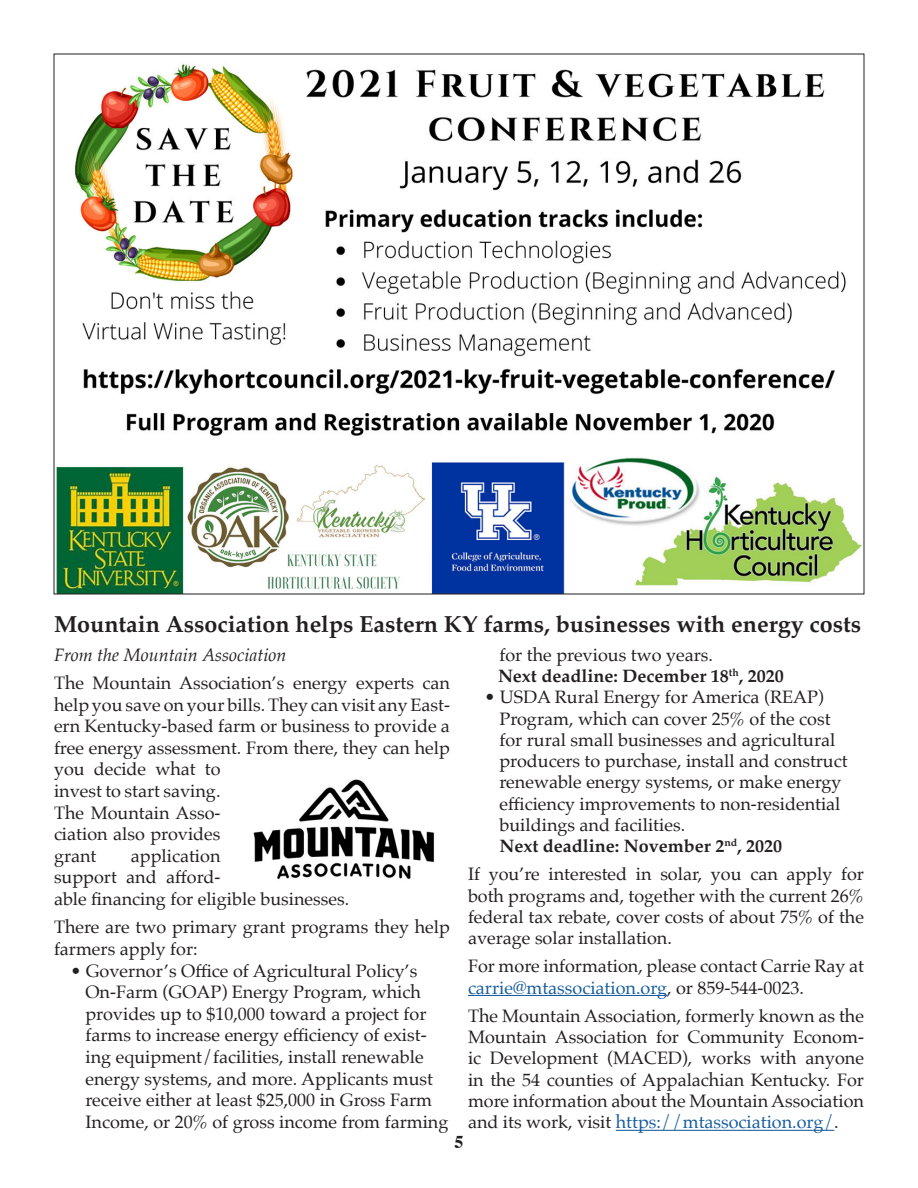
<style>
.page{position:relative;width:918px;height:1188px;background:#fff}
.page>*{position:absolute;margin:0;border:0;box-sizing:border-box;transform-origin:0 0}
.t1{font:700 23.25px "Palatino";color:#231f20}
.t2{font:18px/21.6px "Palatino";color:#231f20}
.t3{font:700 18px "Palatino";color:#231f20}
.t4{font:italic 18px "Palatino";color:#231f20}
.t5{font:700 18px "Times";color:#231f20}
.s1{color:#175d9e}
</style>
<div class="page">
<img style="left:56px;top:64px;width:806px;height:528px">
<hr style="left:468px;top:995px;width:199px;height:1px;background:#175d9e">
<hr style="left:616px;top:1130px;width:218px;height:1px;background:#175d9e">
<img style="left:253px;top:779px;width:181px;height:101px">
<p class="t1" style="left:54px;top:605px;width:809px">Mountain Association helps Eastern KY farms, businesses with energy costs</p>
<p class="t2" style="left:500px;top:644px;width:215px">for the previous two years.</p>
<p class="t3" style="left:498px;top:660px;width:287px">Next deadline: December 18<sup>th</sup>, 2020</p>
<p class="t2" style="left:500px;top:686px;width:350px;text-indent:-15px">• USDA Rural Energy for America (REAP)<br>Program, which can cover 25% of the cost for rural small businesses and agricultural producers to purchase, install and construct renewable energy systems, or make energy efficiency improvements to non-residential buildings and facilities.</p>
<p class="t3" style="left:500px;top:831px;width:284px">Next deadline: November 2<sup>nd</sup>, 2020</p>
<p class="t2" style="left:468px;top:864px;width:398px;text-align:justify">If you’re interested in solar, you can apply for both programs and, together with the current 26% federal tax rebate, cover costs of about 75% of the average solar installation.</p>
<p class="t2" style="left:468px;top:955px;width:398px">For more information, please contact Carrie Ray at <span class="s1">carrie@mtassociation.org</span>, or 859-544-0023.</p>
<p class="t2" style="left:468px;top:1005px;width:398px;text-align:justify">The Mountain Association, formerly known as the Mountain Association for Community Econom&shy;ic Development (MACED), works with anyone in the 54 counties of Appalachian Kentucky. For more information about the Mountain Association and its work, visit <span class="s1">https://mtassociation.org/</span>.</p>
<p class="t4" style="left:54px;top:639px;width:234px">From the Mountain Association</p>
<p class="t2" style="left:54px;top:672px;width:398px">The Mountain Association’s energy experts can help you save on your bills. They can visit any East&shy;ern Kentucky-based farm or business to provide a free energy assessment. From there, they can help you decide what to<br>invest to start saving.<br>The Mountain Asso-<br>ciation also provides<br>grant</p>
<p class="t2" style="left:54px;top:845px;width:297px;text-indent:77px">application<br>support and afford-<br>able financing for eligible businesses.</p>
<p class="t2" style="left:54px;top:916px;width:397px">There are two primary grant programs they help farmers apply for:</p>
<p class="t2" style="left:86px;top:960px;width:364px;text-indent:-15px">• Governor’s Office of Agricultural Policy’s On-Farm (GOAP) Energy Program, which provides up to $10,000 toward a project for farms to increase energy efficiency of exist&shy;ing equipment/facilities, install renewable energy systems, and more. Applicants must receive either at least $25,000 in Gross Farm Income, or 20% of gross income from farming</p>
<p class="t5" style="left:454px;top:1124px;width:10px">5</p>
</div>
